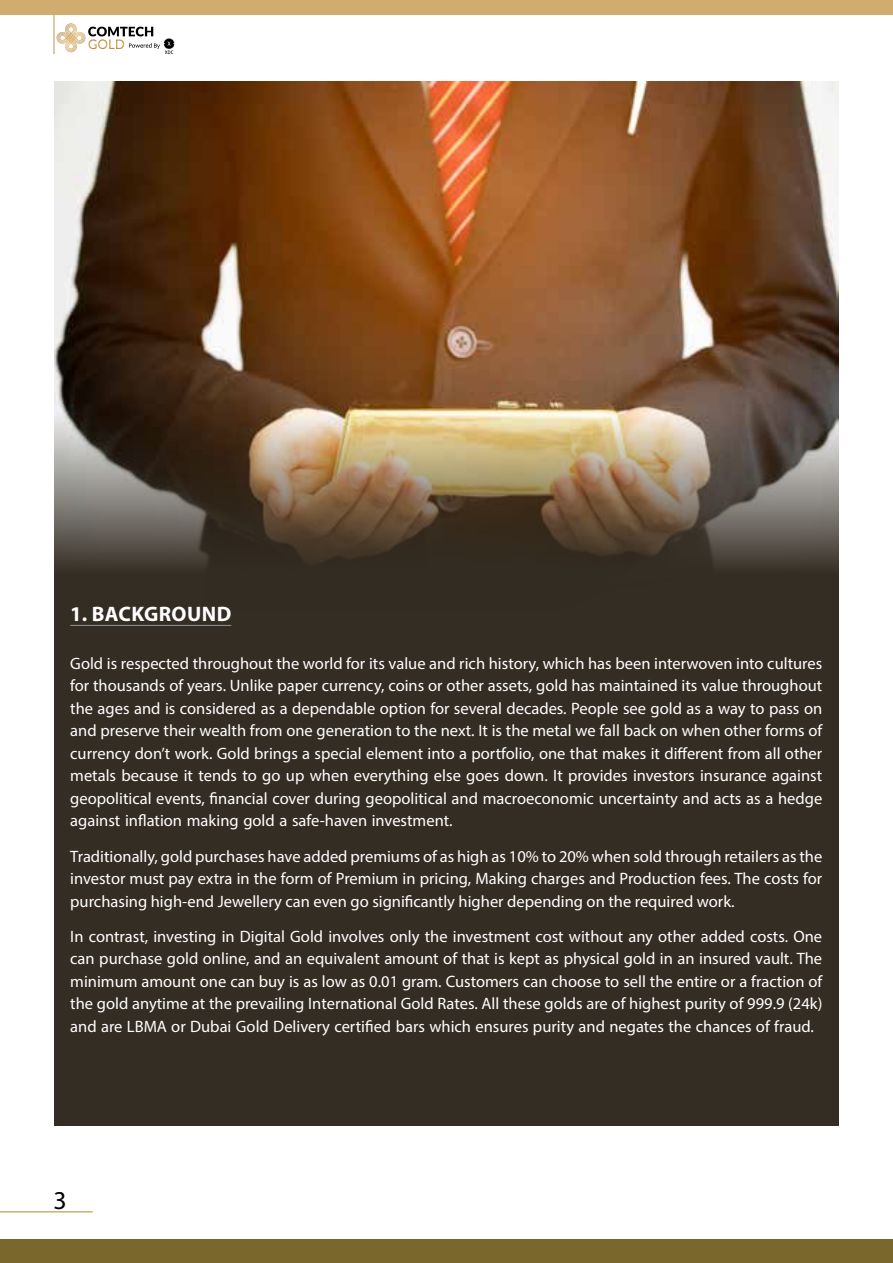
<style>
.page{position:relative;width:893px;height:1263px;background:#fff}
.page>*{position:absolute;margin:0;border:0;box-sizing:border-box;transform-origin:0 0}
.t1{font:25.8px "Myriad Pro";color:#000}
.t2{font:700 21px "Myriad Pro";letter-spacing:.02em;color:#fff}
.t3{font:16.5px/22.5px "Myriad Pro";color:#fff;text-align:justify}
</style>
<div class="page">
<div style="left:0;top:1239px;width:893px;height:24px;background:#7a672c"></div>
<svg style="left:56px;top:23px;width:119px;height:31px"></svg>
<hr style="left:54px;top:0;width:1px;height:54px;background:#c2944c">
<div style="left:0;top:0;width:893px;height:14px;background:#cead6e"></div>
<hr style="left:0;top:1211px;width:93px;height:1px;background:#cead6e">
<div style="left:54px;top:82px;width:785px;height:1044px;background:#342d23"></div>
<img style="left:54px;top:82px;width:785px;height:485px">
<hr style="left:70px;top:625px;width:161px;height:1px;background:#939598">
<p class="t2" style="left:70px;top:600px;width:163px">1. BACKGROUND</p>
<p class="t3" style="left:70px;top:652px;width:754px">Gold is respected throughout the world for its value and rich history, which has been interwoven into cultures for thousands of years. Unlike paper currency, coins or other assets, gold has maintained its value throughout the ages and is considered as a dependable option for several decades. People see gold as a way to pass on and preserve their wealth from one generation to the next. It is the metal we fall back on when other forms of currency don’t work. Gold brings a special element into a portfolio, one that makes it different from all other metals because it tends to go up when everything else goes down. It provides investors insurance against geopolitical events, financial cover during geopolitical and macroeconomic uncertainty and acts as a hedge against inflation making gold a safe-haven investment.</p>
<p class="t3" style="left:70px;top:844px;width:753px">Traditionally, gold purchases have added premiums of as high as 10% to 20% when sold through retailers as the investor must pay extra in the form of Premium in pricing, Making charges and Production fees. The costs for purchasing high-end Jewellery can even go significantly higher depending on the required work.</p>
<p class="t3" style="left:70px;top:925px;width:754px">In contrast, investing in Digital Gold involves only the investment cost without any other added costs. One can purchase gold online, and an equivalent amount of that is kept as physical gold in an insured vault. The minimum amount one can buy is as low as 0.01 gram. Customers can choose to sell the entire or a fraction of the gold anytime at the prevailing International Gold Rates. All these golds are of highest purity of 999.9 (24k) and are LBMA or Dubai Gold Delivery certified bars which ensures purity and negates the chances of fraud.</p>
<h1 class="t1" style="left:54px;top:1184px;width:15px">3</h1>
</div>
